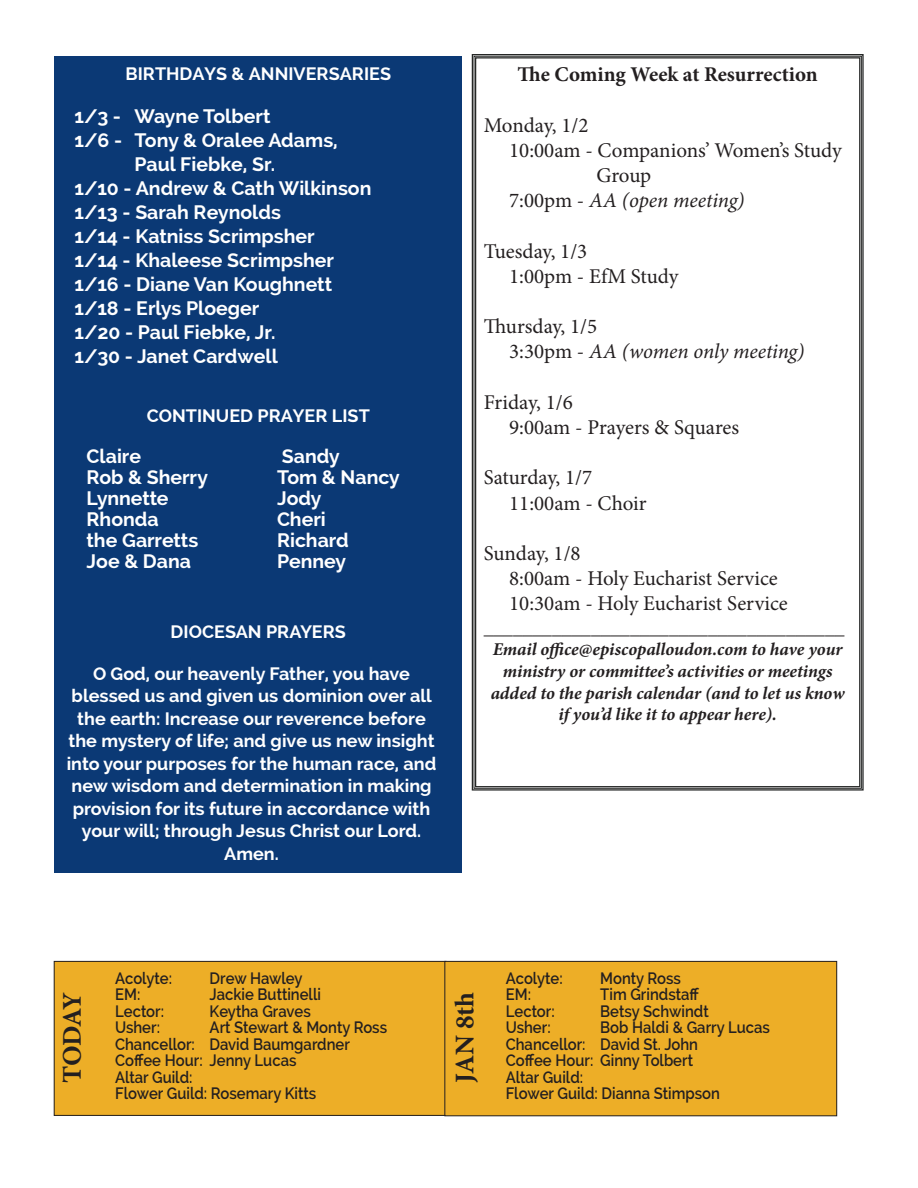
<style>
.page{position:relative;width:918px;height:1188px;background:#fff}
.page>*{position:absolute;margin:0;border:0;box-sizing:border-box;transform-origin:0 0}
.t1{font:700 27px "Minion Pro";letter-spacing:-.02em;color:#231f20}
.t2{font:21px/25.2px "Minion Pro";letter-spacing:-.005em;color:#231f20}
.t3{font:italic 21px "Minion Pro";letter-spacing:-.005em;color:#231f20}
.t4{font:700 21px "Minion Pro";letter-spacing:-.005em;color:#231f20}
.t5{font:700 19.5px/24px "Raleway";color:#fff;text-align:center}
.t6{font:19.5px "Minion Pro";color:#231f20}
.t7{font:700 18px/22.5px "Raleway";color:#fff;text-align:center}
.t8{font:italic 700 18px/21.6px "Minion Pro";letter-spacing:-.005em;color:#231f20;text-align:center}
.t9{font:600 16.5px "Raleway";color:#231f20;scale:.9 1}
.s1{font-style:normal}
</style>
<div class="page">
<svg style="left:471px;top:54px;width:393px;height:737px"></svg>
<div style="left:54px;top:398px;width:408px;height:218px;background:#0b3975"></div>
<div style="left:54px;top:56px;width:408px;height:344px;background:#0b3975"></div>
<div style="left:54px;top:614px;width:408px;height:258px;background:#0b3975"></div>
<div style="left:54px;top:961px;width:392px;height:154px;background:#edae27"></div>
<div style="left:54px;top:961px;width:392px;height:155px;border:1px solid #231f20"></div>
<div style="left:445px;top:961px;width:392px;height:155px;background:#edae27"></div>
<div style="left:445px;top:961px;width:392px;height:155px;border:1px solid #231f20"></div>
<p class="t7" style="left:125px;top:62px;width:267px">BIRTHDAYS &amp; ANNIVERSARIES</p>
<p class="t5" style="left:75px;top:104px;width:197px">1/3 - Wayne Tolbert</p>
<p class="t5" style="left:75px;top:128px;width:265px">1/6 - Tony &amp; Oralee Adams,<br>Paul Fiebke, Sr.</p>
<p class="t5" style="left:75px;top:176px;width:298px">1/10 - Andrew &amp; Cath Wilkinson</p>
<p class="t5" style="left:75px;top:200px;width:208px">1/13 - Sarah Reynolds</p>
<p class="t5" style="left:75px;top:224px;width:242px">1/14 - Katniss Scrimpsher</p>
<p class="t5" style="left:75px;top:248px;width:261px">1/14 - Khaleese Scrimpsher</p>
<p class="t5" style="left:75px;top:272px;width:259px">1/16 - Diane Van Koughnett</p>
<p class="t5" style="left:75px;top:296px;width:186px">1/18 - Erlys Ploeger</p>
<p class="t5" style="left:75px;top:320px;width:203px">1/20 - Paul Fiebke, Jr.</p>
<p class="t5" style="left:75px;top:344px;width:205px">1/30 - Janet Cardwell</p>
<p class="t7" style="left:147px;top:404px;width:225px">CONTINUED PRAYER LIST</p>
<p class="t5" style="left:87px;top:444px;width:56px">Claire</p>
<p class="t5" style="left:282px;top:444px;width:60px">Sandy</p>
<p class="t5" style="left:87px;top:465px;width:123px">Rob &amp; Sherry</p>
<p class="t5" style="left:277px;top:465px;width:124px">Tom &amp; Nancy</p>
<p class="t5" style="left:87px;top:486px;width:83px">Lynnette</p>
<p class="t5" style="left:277px;top:486px;width:46px">Jody</p>
<p class="t5" style="left:87px;top:507px;width:74px">Rhonda</p>
<p class="t5" style="left:277px;top:507px;width:50px">Cheri</p>
<p class="t5" style="left:87px;top:528px;width:113px">the Garretts</p>
<p class="t5" style="left:277px;top:528px;width:73px">Richard</p>
<p class="t5" style="left:87px;top:549px;width:106px">Joe &amp; Dana</p>
<p class="t5" style="left:277px;top:549px;width:70px">Penney</p>
<p class="t7" style="left:171px;top:620px;width:177px">DIOCESAN PRAYERS</p>
<p class="t7" style="left:67px;top:662px;width:371px">O God, our heavenly Father, you have blessed us and given us dominion over all the earth: Increase our reverence before the mystery of life; and give us new insight into your purposes for the human race, and new wisdom and determination in making provision for its future in accordance with your will; through Jesus Christ our Lord.<br>Amen.</p>
<p class="t4" style="left:518px;top:60px;width:302px">The Coming Week at Resurrection</p>
<p class="t2" style="left:484px;top:112px;width:106px">Monday, 1/2</p>
<p class="t2" style="left:597px;top:138px;width:247px;text-indent:-87px">10:00am - Companions’ Women’s Study<br>Group</p>
<p class="t3" style="left:509px;top:186px;width:237px"><span class="s1">7:00pm -</span> AA (open meeting)</p>
<p class="t2" style="left:484px;top:238px;width:105px">Tuesday, 1/3</p>
<p class="t2" style="left:509px;top:264px;width:171px">1:00pm - EfM Study</p>
<p class="t2" style="left:484px;top:314px;width:115px">Thursday, 1/5</p>
<p class="t3" style="left:509px;top:337px;width:297px"><span class="s1">3:30pm -</span> AA (women only meeting)</p>
<p class="t2" style="left:484px;top:390px;width:91px">Friday, 1/6</p>
<p class="t2" style="left:509px;top:415px;width:231px">9:00am - Prayers &amp; Squares</p>
<p class="t2" style="left:484px;top:465px;width:110px">Saturday, 1/7</p>
<p class="t2" style="left:509px;top:490px;width:139px">11:00am - Choir</p>
<p class="t2" style="left:484px;top:541px;width:98px">Sunday, 1/8</p>
<p class="t2" style="left:509px;top:566px;width:270px">8:00am - Holy Eucharist Service</p>
<p class="t2" style="left:509px;top:591px;width:280px">10:30am - Holy Eucharist Service</p>
<p class="t6" style="left:484px;top:615px;width:362px">_____________________________________</p>
<p class="t8" style="left:491px;top:639px;width:355px">Email office@episcopalloudon.com to have your ministry or committee’s activities or meetings added to the parish calendar (and to let us know if you’d like it to appear here).</p>
<p class="t1" style="left:53px;top:1083px;width:92px;rotate:-90deg">TODAY</p>
<p class="t9" style="left:115px;top:969px;width:65px">Acolyte:</p>
<p class="t9" style="left:210px;top:969px;width:105px">Drew Hawley</p>
<p class="t9" style="left:115px;top:985px;width:30px">EM:</p>
<p class="t9" style="left:210px;top:985px;width:125px">Jackie Buttinelli</p>
<p class="t9" style="left:115px;top:1002px;width:56px">Lector:</p>
<p class="t9" style="left:210px;top:1002px;width:114px">Keytha Graves</p>
<p class="t9" style="left:115px;top:1018px;width:51px">Usher:</p>
<p class="t9" style="left:210px;top:1018px;width:199px">Art Stewart &amp; Monty Ross</p>
<p class="t9" style="left:115px;top:1035px;width:262px">Chancellor: David Baumgardner</p>
<p class="t9" style="left:115px;top:1051px;width:203px">Coffee Hour: Jenny Lucas</p>
<p class="t9" style="left:115px;top:1068px;width:88px">Altar Guild:</p>
<p class="t9" style="left:115px;top:1084px;width:225px">Flower Guild: Rosemary Kitts</p>
<p class="t1" style="left:446px;top:1083px;width:93px;rotate:-90deg">JAN 8th</p>
<p class="t9" style="left:506px;top:969px;width:65px">Acolyte:</p>
<p class="t9" style="left:600px;top:969px;width:91px">Monty Ross</p>
<p class="t9" style="left:506px;top:985px;width:30px">EM:</p>
<p class="t9" style="left:600px;top:985px;width:111px">Tim Grindstaff</p>
<p class="t9" style="left:506px;top:1002px;width:56px">Lector:</p>
<p class="t9" style="left:600px;top:1002px;width:122px">Betsy Schwindt</p>
<p class="t9" style="left:506px;top:1018px;width:51px">Usher:</p>
<p class="t9" style="left:600px;top:1018px;width:190px">Bob Haldi &amp; Garry Lucas</p>
<p class="t9" style="left:506px;top:1035px;width:215px">Chancellor: David St. John</p>
<p class="t9" style="left:506px;top:1051px;width:210px">Coffee Hour: Ginny Tolbert</p>
<p class="t9" style="left:506px;top:1068px;width:88px">Altar Guild:</p>
<p class="t9" style="left:506px;top:1084px;width:239px">Flower Guild: Dianna Stimpson</p>
</div>
